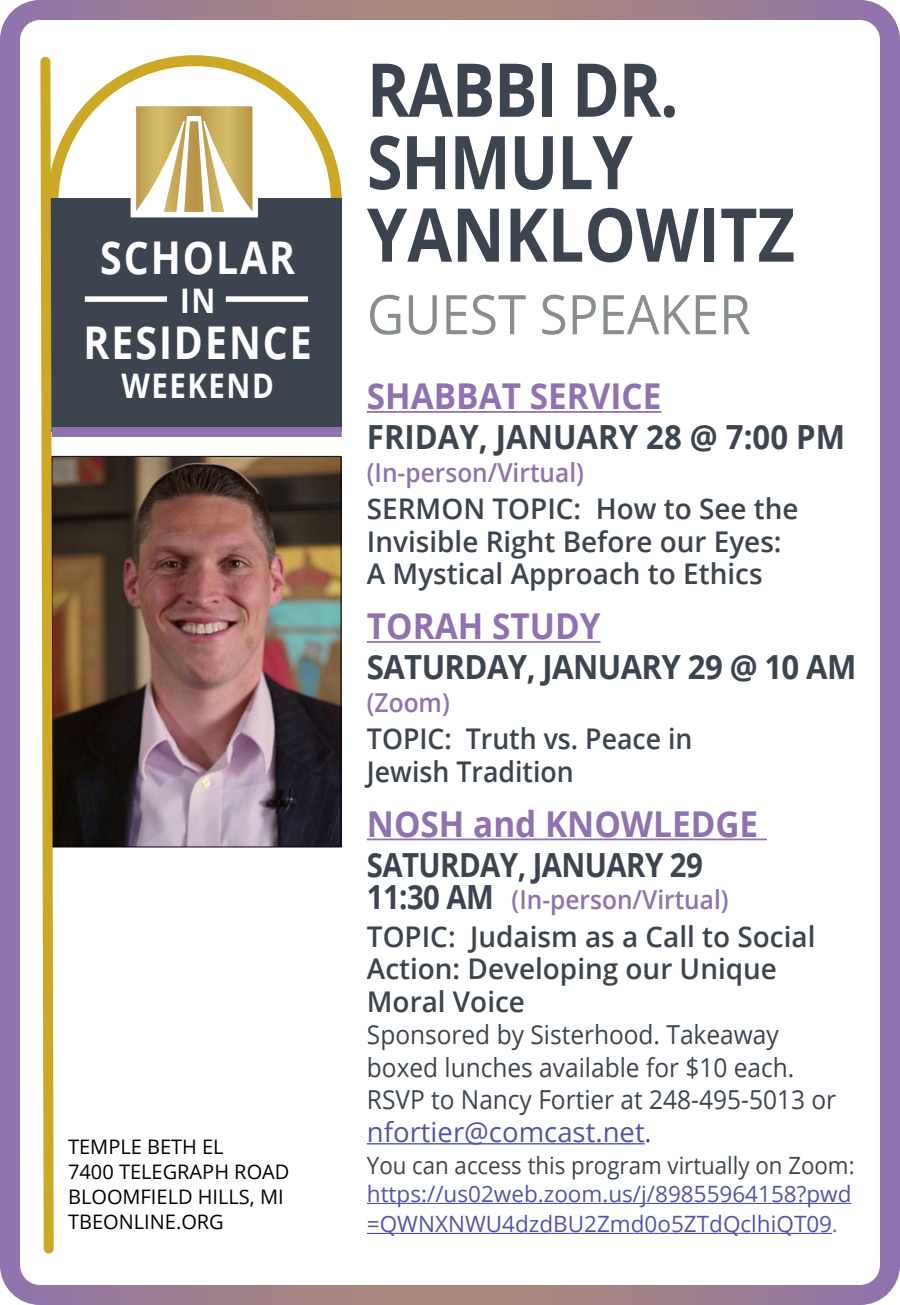
<style>
.page{position:relative;width:900px;height:1305px;background:#fff}
.page>*{position:absolute;margin:0;border:0;box-sizing:border-box;transform-origin:0 0}
.t1{font:700 74.25px/72.5px "Open Sans";letter-spacing:-.02em;color:#3b444f;scale:.87 1}
.t2{font:54.75px "Open Sans";color:#888e90;scale:.94 1}
.t3{font:700 45.25px "Open Sans";letter-spacing:.05em;color:#fff;scale:.87 1}
.t4{font:700 35.5px "Open Sans";color:#8f72af;scale:.94 1}
.t5{font:700 34px "Open Sans";letter-spacing:.05em;color:#fff;scale:.87 1}
.t6{font:700 33.25px "Open Sans";color:#3b444f;scale:.94 1}
.t7{font:700 33.25px "Open Sans";letter-spacing:-.02em;color:#3b444f;scale:.94 1}
.t8{font:700 33.25px "Open Sans";letter-spacing:-.02em;color:#3b444f;scale:.88 1}
.t9{font:600 28.5px/32.5px "Open Sans";color:#3b444f}
.t10{font:600 28.5px/32.5px "Open Sans";color:#3b444f;scale:.94 1}
.t11{font:27.5px "Open Sans";color:#5055a5}
.t12{font:26px/32.5px "Open Sans";color:#3b444f;scale:.94 1}
.t13{font:600 26px "Open Sans";color:#8f72af;scale:.94 1}
.t14{font:23.75px "Open Sans";color:#3b444f;scale:.94 1}
.t15{font:22.5px/30px "Open Sans";color:#5055a5}
.t16{font:20px/25px "Open Sans";color:#000}
.s1{font-weight:700;font-size:33.25px;color:#3b444f}
.s2{font-size:26px;color:#3b444f}
.s3{font-size:21.5px}
</style>
<div class="page">
<div style="left:0;top:0;width:900px;height:1305px;border:20px solid #fff;border-radius:30px"></div>
<img style="left:59px;top:458px;width:280px;height:387px">
<div style="left:50px;top:199px;width:292px;height:233px;background:#3b444f"></div>
<svg style="left:138px;top:108px;width:113px;height:8px"></svg>
<svg style="left:138px;top:116px;width:113px;height:94px"></svg>
<div style="left:131px;top:101px;width:127px;height:116px;border:6px solid #fff"></div>
<div style="left:85px;top:296px;width:82px;height:6px;background:#fff"></div>
<div style="left:226px;top:296px;width:82px;height:6px;background:#fff"></div>
<svg style="left:40px;top:56px;width:19px;height:1198px"></svg>
<div style="left:52px;top:427px;width:290px;height:10px;background:#8f72af"></div>
<hr style="left:367px;top:411px;width:295px;height:2px;background:#8f72af">
<hr style="left:367px;top:641px;width:234px;height:2px;background:#8f72af">
<hr style="left:367px;top:839px;width:400px;height:1px;background:#8f72af">
<hr style="left:367px;top:1143px;width:278px;height:1px;background:#5055a5">
<hr style="left:367px;top:1203px;width:484px;height:1px;background:#5055a5">
<hr style="left:367px;top:1233px;width:465px;height:1px;background:#5055a5">
<h3 class="t3" style="left:100px;top:225px;width:226px">SCHOLAR</h3>
<p class="t5" style="left:180px;top:277px;width:42px">IN</p>
<h3 class="t3" style="left:84px;top:310px;width:264px">RESIDENCE</h3>
<p class="t5" style="left:122px;top:362px;width:176px">WEEKEND</p>
<p class="t16" style="left:68px;top:1134px;width:223px">TEMPLE BETH EL<br>7400 TELEGRAPH ROAD<br>BLOOMFIELD HILLS, MI<br>TBEONLINE.ORG</p>
<h1 class="t1" style="left:367px;top:52px;width:494px">RABBI DR.<br>SHMULY<br>YANKLOWITZ</h1>
<h2 class="t2" style="left:367px;top:277px;width:410px">GUEST SPEAKER</h2>
<p class="t4" style="left:367px;top:371px;width:315px">SHABBAT SERVICE</p>
<p class="t6" style="left:367px;top:414px;width:510px">FRIDAY, JANUARY 28 @ 7:00 PM</p>
<p class="t13" style="left:367px;top:454px;width:232px">(In-person/Virtual)</p>
<p class="t9" style="left:367px;top:492px;width:433px">SERMON TOPIC: How to See the<br>Invisible Right Before our Eyes:<br>A Mystical Approach to Ethics</p>
<p class="t4" style="left:367px;top:601px;width:250px">TORAH STUDY</p>
<p class="t7" style="left:367px;top:644px;width:522px">SATURDAY, JANUARY 29 @ 10 AM</p>
<p class="t13" style="left:367px;top:684px;width:90px">(Zoom)</p>
<p class="t10" style="left:367px;top:722px;width:348px">TOPIC: Truth vs. Peace in<br>Jewish Tradition</p>
<p class="t4" style="left:367px;top:799px;width:418px">NOSH and KNOWLEDGE</p>
<p class="t8" style="left:367px;top:841px;width:383px">SATURDAY, JANUARY 29</p>
<p class="t13" style="left:367px;top:882px;width:386px"><span class="s1">11:30 AM</span> (In-person/Virtual)</p>
<p class="t9" style="left:367px;top:920px;width:450px">TOPIC: Judaism as a Call to Social<br>Action: Developing our Unique<br>Moral Voice</p>
<p class="t12" style="left:367px;top:1018px;width:501px">Sponsored by Sisterhood. Takeaway boxed lunches available for $10 each.<br>RSVP to Nancy Fortier at 248-495-5013 or</p>
<p class="t11" style="left:367px;top:1113px;width:286px">nfortier@comcast.net<span class="s2">.</span></p>
<p class="t14" style="left:367px;top:1149px;width:520px">You can access this program virtually on Zoom:</p>
<p class="t15" style="left:367px;top:1178px;width:486px">https://us02web.zoom.us/j/89855964158?pwd =QWNXNWU4dzdBU2Zmd0o5ZTdQclhiQT09<span class="s3">.</span></p>
</div>
